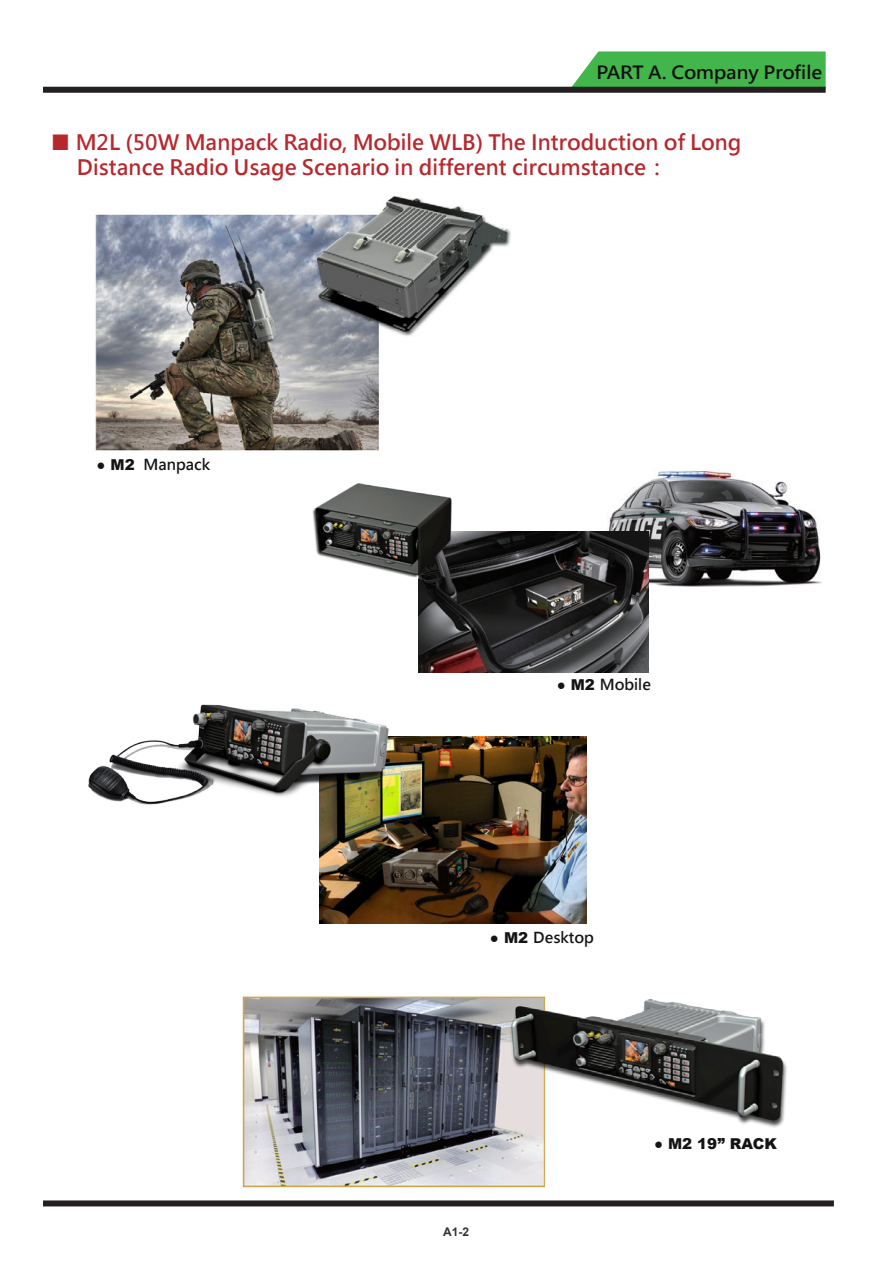
<style>
.page{position:relative;width:893px;height:1263px;background:#fff}
.page>*{position:absolute;margin:0;border:0;box-sizing:border-box;transform-origin:0 0}
.t1{font:700 21px/25.2px "Microsoft Jheng Hei";color:#b7282e}
.t2{font:700 18px "Microsoft Jheng Hei";color:#0f0f0f;scale:1.05 1}
.t3{font:700 15px "Microsoft Jheng Hei";color:#151415}
.t4{font:900 15px "Arial";color:#151415}
.t5{font:700 12px "Arial";color:#343536}
.s1{font-size:33px}
.s2{font-family:"Arial";font-weight:900}
</style>
<div class="page">
<img style="left:320px;top:736px;width:267px;height:188px">
<div style="left:43px;top:1200px;width:791px;height:6px;background:#231f20"></div>
<img style="left:95px;top:195px;width:416px;height:256px">
<img style="left:242px;top:996px;width:304px;height:192px">
<img style="left:495px;top:996px;width:292px;height:133px">
<img style="left:88px;top:704px;width:303px;height:105px">
<svg style="left:570px;top:51px;width:256px;height:36px;background:#4fb957"></svg>
<div style="left:43px;top:87px;width:783px;height:6px;background:#231f20"></div>
<img style="left:608px;top:471px;width:214px;height:116px">
<img style="left:419px;top:531px;width:229px;height:141px">
<img style="left:312px;top:483px;width:146px;height:99px">
<p class="t2" style="left:596px;top:61px;width:217px">PART A. Company Profile</p>
<p class="t1" style="left:77px;top:130px;width:666px;text-indent:-26px"><span class="s1">■</span> M2L (50W Manpack Radio, Mobile WLB) The Introduction of Long<br>Distance Radio Usage Scenario in different circumstance：</p>
<p class="t3" style="left:97px;top:455px;width:115px"><span class="s2">● M2</span> Manpack</p>
<p class="t3" style="left:557px;top:675px;width:96px"><span class="s2">● M2</span> Mobile</p>
<p class="t3" style="left:490px;top:928px;width:105px"><span class="s2">● M2</span> Desktop</p>
<p class="t5" style="left:443px;top:1223px;width:28px">A1-2</p>
<p class="t4" style="left:654px;top:1132px;width:124px">● M2 19” RACK</p>
</div>
